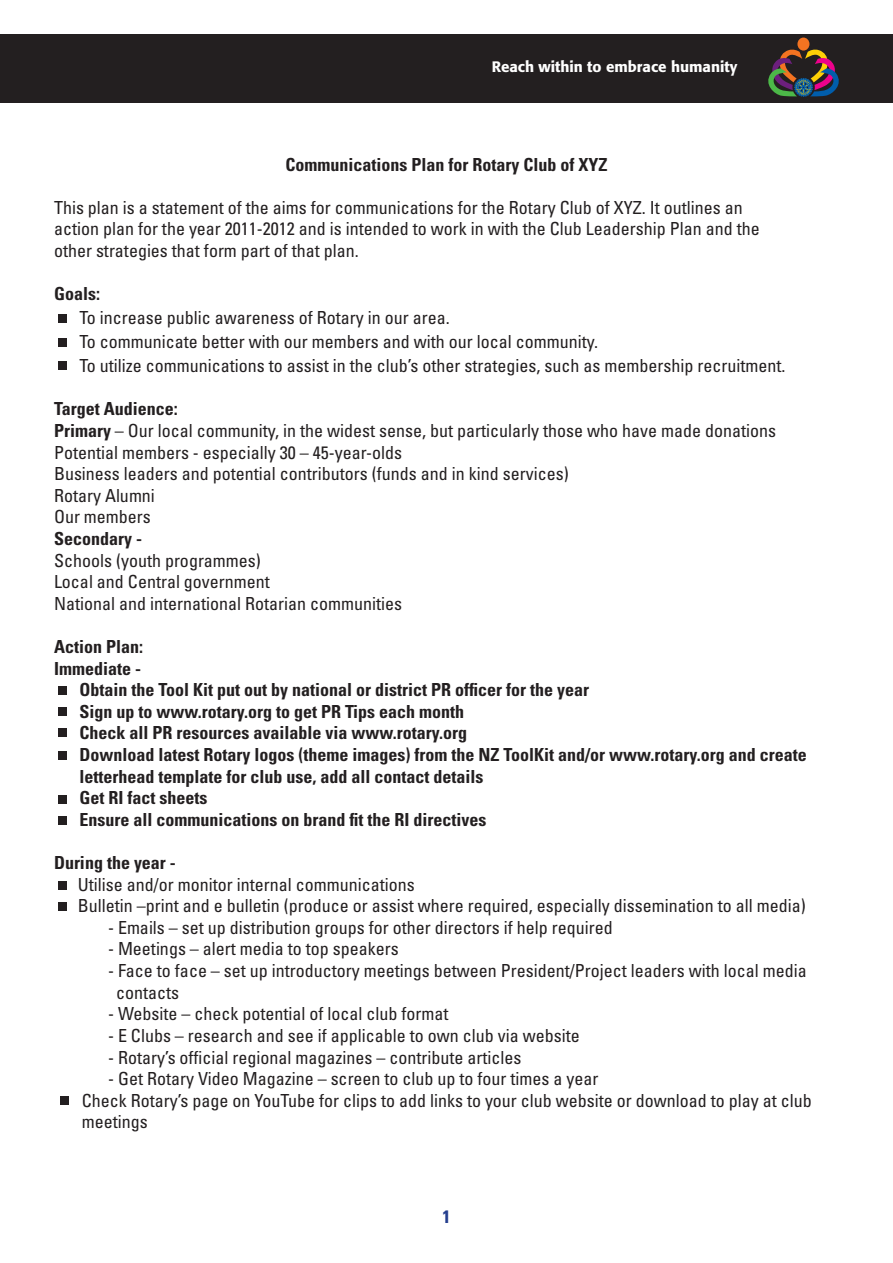
<style>
.page{position:relative;width:893px;height:1263px;background:#fff}
.page>*{position:absolute;margin:0;border:0;box-sizing:border-box;transform-origin:0 0}
.t1{font:condensed 18px/21.6px "Univers";color:#231f20}
.t2{font:700 condensed 18px/21.6px "Univers";color:#231f20}
.t3{font:700 condensed 18px "Univers";color:#253f8e}
.t4{font:500 15px "Formata";color:#fff}
.s1{font-weight:700}
</style>
<div class="page">
<div style="left:59px;top:361px;width:8px;height:9px;background:#231f20"></div>
<div style="left:59px;top:338px;width:8px;height:9px;background:#231f20"></div>
<div style="left:59px;top:315px;width:8px;height:8px;background:#231f20"></div>
<div style="left:59px;top:816px;width:8px;height:9px;background:#231f20"></div>
<div style="left:59px;top:795px;width:8px;height:9px;background:#231f20"></div>
<div style="left:59px;top:751px;width:8px;height:9px;background:#231f20"></div>
<div style="left:59px;top:728px;width:8px;height:9px;background:#231f20"></div>
<div style="left:59px;top:707px;width:8px;height:9px;background:#231f20"></div>
<div style="left:59px;top:686px;width:8px;height:9px;background:#231f20"></div>
<div style="left:59px;top:902px;width:8px;height:9px;background:#231f20"></div>
<div style="left:59px;top:881px;width:8px;height:9px;background:#231f20"></div>
<div style="left:0;top:34px;width:893px;height:68px;background:#231f20"></div>
<div style="left:797px;top:38px;width:12px;height:13px;background:#f47321;border-radius:50%"></div>
<svg style="left:768px;top:49px;width:71px;height:47px"></svg>
<div style="left:61px;top:1096px;width:8px;height:8px;background:#231f20"></div>
<p class="t4" style="left:492px;top:58px;width:247px">Reach within to embrace humanity</p>
<p class="t2" style="left:285px;top:153px;width:324px">Communications Plan for Rotary Club of XYZ</p>
<p class="t1" style="left:54px;top:196px;width:690px">This plan is a statement of the aims for communications for the Rotary Club of XYZ. It outlines an</p>
<p class="t1" style="left:54px;top:218px;width:707px">action plan for the year 2011-2012 and is intended to work in with the Club Leadership Plan and the</p>
<p class="t1" style="left:54px;top:240px;width:306px">other strategies that form part of that plan.</p>
<p class="t2" style="left:54px;top:283px;width:47px">Goals:</p>
<p class="t1" style="left:80px;top:307px;width:372px">To increase public awareness of Rotary in our area.</p>
<p class="t1" style="left:80px;top:331px;width:520px">To communicate better with our members and with our local community.</p>
<p class="t1" style="left:80px;top:355px;width:707px">To utilize communications to assist in the club’s other strategies, such as membership recruitment.</p>
<p class="t2" style="left:54px;top:398px;width:125px">Target Audience:</p>
<p class="t1" style="left:54px;top:420px;width:724px"><span class="s1">Primary</span> – Our local community, in the widest sense, but particularly those who have made donations</p>
<p class="t1" style="left:54px;top:441px;width:350px">Potential members - especially 30 – 45-year-olds</p>
<p class="t1" style="left:54px;top:463px;width:516px">Business leaders and potential contributors (funds and in kind services)</p>
<p class="t1" style="left:54px;top:484px;width:102px">Rotary Alumni</p>
<p class="t1" style="left:54px;top:506px;width:98px">Our members</p>
<p class="t2" style="left:54px;top:528px;width:89px">Secondary -</p>
<p class="t1" style="left:54px;top:549px;width:208px">Schools (youth programmes)</p>
<p class="t1" style="left:54px;top:571px;width:217px">Local and Central government</p>
<p class="t1" style="left:54px;top:592px;width:349px">National and international Rotarian communities</p>
<p class="t2" style="left:54px;top:636px;width:91px">Action Plan:</p>
<p class="t2" style="left:54px;top:657px;width:88px">Immediate -</p>
<p class="t2" style="left:80px;top:679px;width:511px">Obtain the Tool Kit put out by national or district PR officer for the year</p>
<p class="t2" style="left:80px;top:700px;width:386px">Sign up to www.rotary.org to get PR Tips each month</p>
<p class="t2" style="left:80px;top:722px;width:389px">Check all PR resources available via www.rotary.org</p>
<p class="t2" style="left:80px;top:744px;width:729px">Download latest Rotary logos (theme images) from the NZ ToolKit and/or www.rotary.org and create letterhead template for club use, add all contact details</p>
<p class="t2" style="left:80px;top:787px;width:129px">Get RI fact sheets</p>
<p class="t2" style="left:80px;top:808px;width:408px">Ensure all communications on brand fit the RI directives</p>
<p class="t2" style="left:54px;top:852px;width:123px">During the year -</p>
<p class="t1" style="left:78px;top:873px;width:338px">Utilise and/or monitor internal communications</p>
<p class="t1" style="left:78px;top:895px;width:729px">Bulletin –print and e bulletin (produce or assist where required, especially dissemination to all media)</p>
<p class="t1" style="left:108px;top:916px;width:506px">- Emails – set up distribution groups for other directors if help required</p>
<p class="t1" style="left:108px;top:938px;width:292px">- Meetings – alert media to top speakers</p>
<p class="t1" style="left:116px;top:960px;width:692px;text-indent:-8px">- Face to face – set up introductory meetings between President/Project leaders with local media contacts</p>
<p class="t1" style="left:108px;top:1003px;width:342px">- Website – check potential of local club format</p>
<p class="t1" style="left:108px;top:1024px;width:473px">- E Clubs – research and see if applicable to own club via website</p>
<p class="t1" style="left:108px;top:1046px;width:415px">- Rotary’s official regional magazines – contribute articles</p>
<p class="t1" style="left:108px;top:1068px;width:492px">- Get Rotary Video Magazine – screen to club up to four times a year</p>
<p class="t1" style="left:82px;top:1089px;width:731px">Check Rotary’s page on YouTube for clips to add links to your club website or download to play at club</p>
<p class="t1" style="left:82px;top:1111px;width:67px">meetings</p>
<p class="t3" style="left:442px;top:1206px;width:9px">1</p>
</div>
